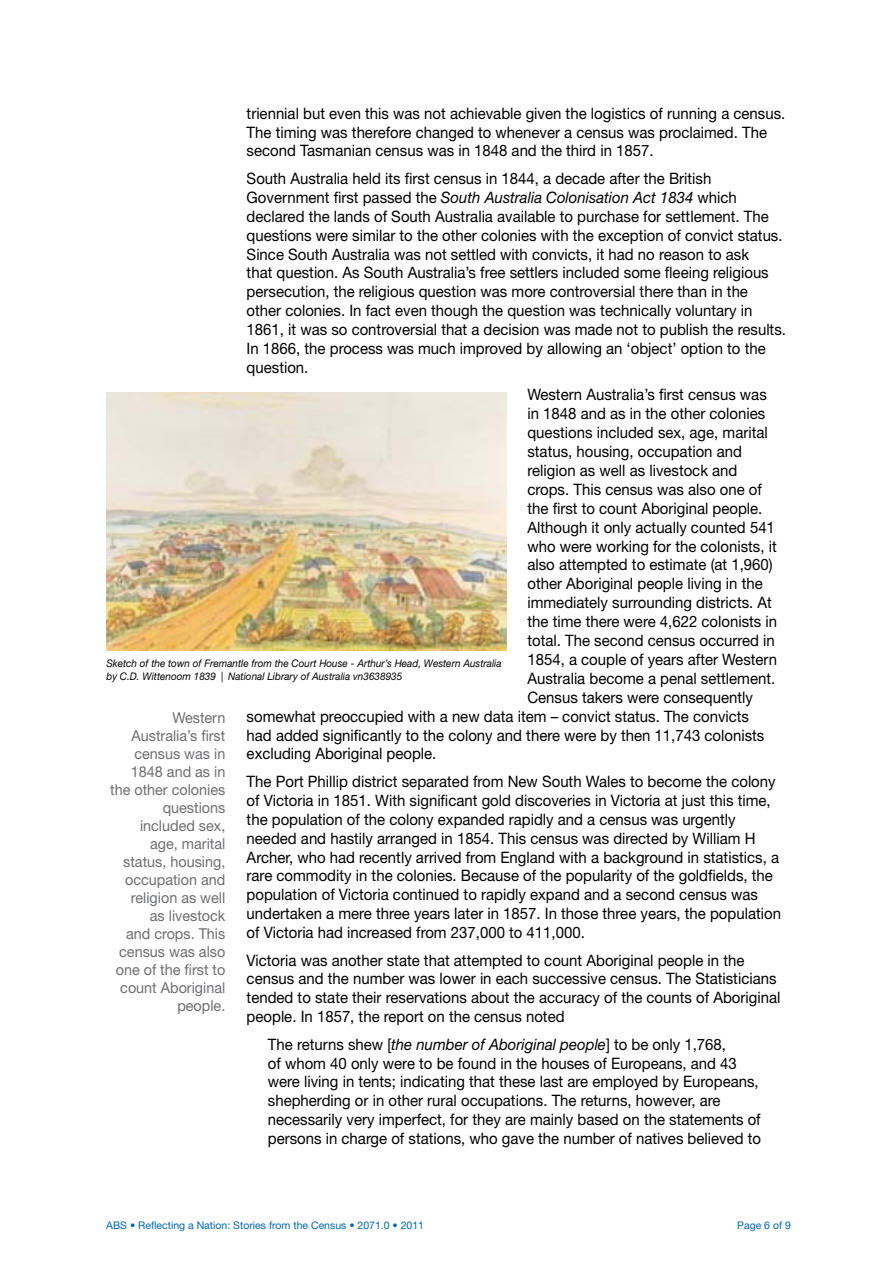
<style>
.page{position:relative;width:893px;height:1263px;background:#fff}
.page>*{position:absolute;margin:0;border:0;box-sizing:border-box;transform-origin:0 0}
.t1{font:15.75px/18.9px "Helvetica Neue";color:#000;scale:.95 1}
.t2{font:15px/18px "Helvetica Neue";color:#6d6e71;text-align:right;scale:.96 1}
.t3{font:italic 10.5px/12.6px "Helvetica Neue";color:#000;scale:.95 1}
.t4{font:10.5px "Helvetica Neue";color:#0068ac}
.s1{font-style:italic}
</style>
<div class="page">
<img style="left:106px;top:392px;width:400px;height:258px">
<p class="t1" style="left:247px;top:103px;width:569px">triennial but even this was not achievable given the logistics of running a census.<br>The timing was therefore changed to whenever a census was proclaimed. The second Tasmanian census was in 1848 and the third in 1857.</p>
<p class="t1" style="left:247px;top:169px;width:569px">South Australia held its first census in 1844, a decade after the British Government first passed the <span class="s1">South Australia Colonisation Act 1834</span> which declared the lands of South Australia available to purchase for settlement. The questions were similar to the other colonies with the exception of convict status.<br>Since South Australia was not settled with convicts, it had no reason to ask<br>that question. As South Australia’s free settlers included some fleeing religious persecution, the religious question was more controversial there than in the other colonies. In fact even though the question was technically voluntary in 1861, it was so controversial that a decision was made not to publish the results.<br>In 1866, the process was much improved by allowing an ‘object’ option to the question.</p>
<p class="t1" style="left:527px;top:385px;width:253px">Western Australia’s first census was</p>
<p class="t1" style="left:527px;top:404px;width:252px">in 1848 and as in the other colonies</p>
<p class="t1" style="left:527px;top:423px;width:254px">questions included sex, age, marital</p>
<p class="t1" style="left:527px;top:442px;width:227px">status, housing, occupation and</p>
<p class="t1" style="left:527px;top:461px;width:223px">religion as well as livestock and</p>
<p class="t1" style="left:527px;top:480px;width:248px">crops. This census was also one of</p>
<p class="t1" style="left:527px;top:498px;width:249px">the first to count Aboriginal people.</p>
<p class="t1" style="left:527px;top:517px;width:262px">Although it only actually counted 541</p>
<p class="t1" style="left:527px;top:536px;width:264px">who were working for the colonists, it</p>
<p class="t1" style="left:527px;top:555px;width:260px">also attempted to estimate (at 1,960)</p>
<p class="t1" style="left:527px;top:574px;width:249px">other Aboriginal people living in the</p>
<p class="t1" style="left:527px;top:593px;width:259px">immediately surrounding districts. At</p>
<p class="t1" style="left:527px;top:612px;width:264px">the time there were 4,622 colonists in</p>
<p class="t1" style="left:527px;top:631px;width:262px">total. The second census occurred in</p>
<p class="t1" style="left:527px;top:650px;width:264px">1854, a couple of years after Western</p>
<p class="t1" style="left:527px;top:669px;width:262px">Australia become a penal settlement.</p>
<p class="t1" style="left:527px;top:687px;width:239px">Census takers were consequently</p>
<p class="t1" style="left:247px;top:706px;width:530px">somewhat preoccupied with a new data item – convict status. The convicts</p>
<p class="t1" style="left:247px;top:725px;width:546px">had added significantly to the colony and there were by then 11,743 colonists</p>
<p class="t1" style="left:247px;top:744px;width:201px">excluding Aboriginal people.</p>
<p class="t1" style="left:247px;top:772px;width:564px">The Port Phillip district separated from New South Wales to become the colony of Victoria in 1851. With significant gold discoveries in Victoria at just this time, the population of the colony expanded rapidly and a census was urgently needed and hastily arranged in 1854. This census was directed by William H Archer, who had recently arrived from England with a background in statistics, a rare commodity in the colonies. Because of the popularity of the goldfields, the population of Victoria continued to rapidly expand and a second census was undertaken a mere three years later in 1857. In those three years, the population of Victoria had increased from 237,000 to 411,000.</p>
<p class="t1" style="left:247px;top:950px;width:563px">Victoria was another state that attempted to count Aboriginal people in the census and the number was lower in each successive census. The Statisticians tended to state their reservations about the accuracy of the counts of Aboriginal people. In 1857, the report on the census noted</p>
<p class="t1" style="left:268px;top:1034px;width:521px">The returns shew [<span class="s1">the number of Aboriginal people</span>] to be only 1,768,<br>of whom 40 only were to be found in the houses of Europeans, and 43 were living in tents; indicating that these last are employed by Europeans, shepherding or in other rural occupations. The returns, however, are necessarily very imperfect, for they are mainly based on the statements of persons in charge of stations, who gave the number of natives believed to</p>
<p class="t3" style="left:106px;top:657px;width:417px">Sketch of the town of Fremantle from the Court House - Arthur’s Head, Western Australia by C.D. Wittenoom 1839 | National Library of Australia vn3638935</p>
<p class="t2" style="left:110px;top:709px;width:122px">Western<br>Australia’s first census was in<br>1848 and as in the other colonies questions included sex, age, marital status, housing, occupation and religion as well<br>as livestock<br>and crops. This census was also one of the first to count Aboriginal people.</p>
<p class="t4" style="left:106px;top:1219px;width:319px">ABS • Reflecting a Nation: Stories from the Census • 2071.0 • 2011</p>
<p class="t4" style="left:737px;top:1219px;width:55px">Page 6 of 9</p>
</div>
